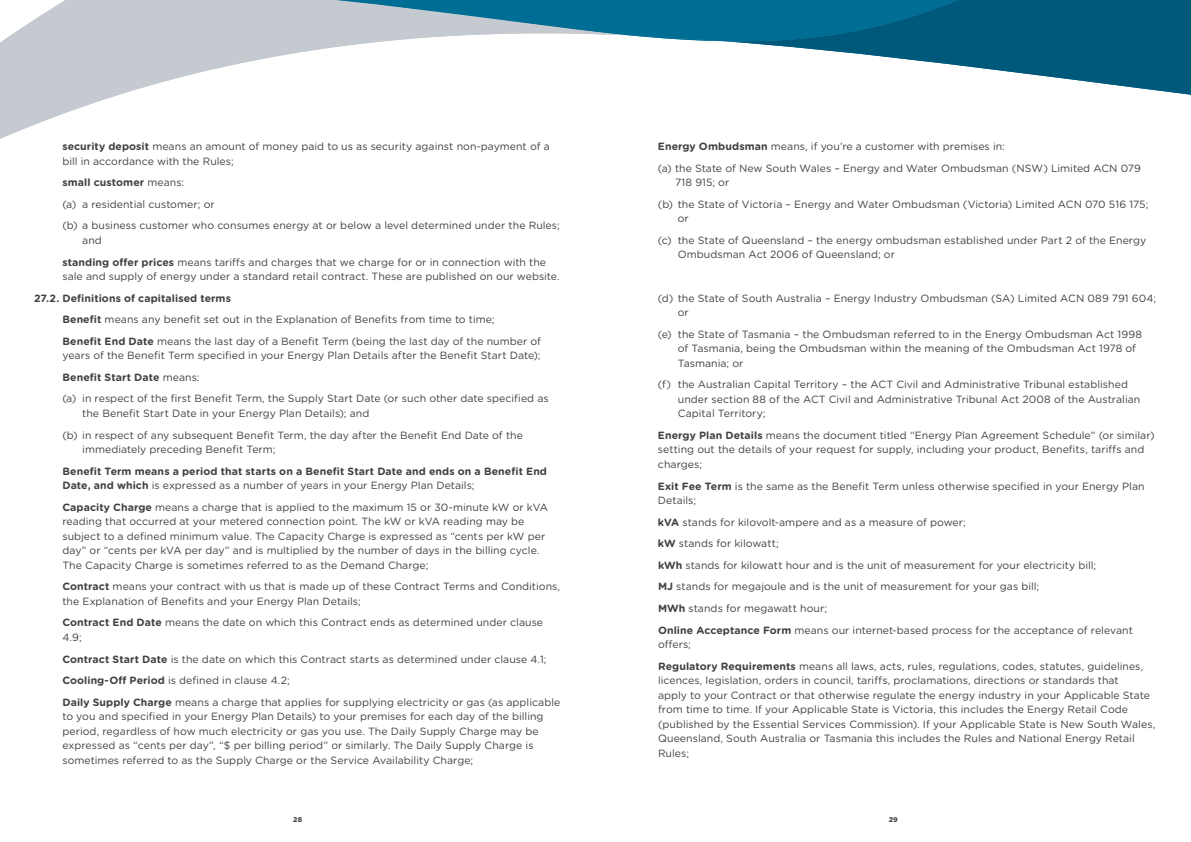
<style>
.page{position:relative;width:1191px;height:842px;background:#fff}
.page>*{position:absolute;margin:0;border:0;box-sizing:border-box;transform-origin:0 0}
.t1{font:10.5px/14.5px "Gotham Rounded";letter-spacing:.005em;color:#414042}
.t2{font:700 10.5px/14.5px "Gotham Rounded";letter-spacing:.01em;color:#414042}
.t3{font:900 7px "Gotham";color:#4d4d4f}
.s1{font-weight:700}
.s2{font-weight:400}
</style>
<div class="page">
<svg style="left:1047px;top:0;width:144px;height:95px;background:#196988"></svg>
<svg style="left:0;top:0;width:83px;height:139px;fill:#c4cacf"></svg>
<svg style="left:83px;top:42px;width:964px;height:65px"></svg>
<svg style="left:83px;top:0;width:964px;height:42px;background:#5a95ac"></svg>
<p class="t1" style="left:62px;top:139px;width:489px"><span class="s1">security deposit</span> means an amount of money paid to us as security against non-payment of a bill in accordance with the Rules;</p>
<p class="t1" style="left:62px;top:171px;width:499px;line-height:21.6px"><span class="s1">small customer</span> means:<br>(a) a residential customer; or<br>(b) a business customer who consumes energy at or below a level determined under the Rules;</p>
<p class="t1" style="left:62px;top:229px;width:485px;line-height:21.6px;text-indent:20px">and<br><span class="s1">standing offer prices</span> means tariffs and charges that we charge for or in connection with the</p>
<p class="t1" style="left:62px;top:269px;width:499px">sale and supply of energy under a standard retail contract. These are published on our website.</p>
<p class="t1" style="left:62px;top:287px;width:480px;line-height:21.6px;text-indent:-28px"><span class="s1">27.2. Definitions of capitalised terms<br>Benefit</span> means any benefit set out in the Explanation of Benefits from time to time;<br><span class="s1">Benefit End Date</span> means the last day of a Benefit Term (being the last day of the number of</p>
<p class="t1" style="left:62px;top:344px;width:488px;line-height:21.6px">years of the Benefit Term specified in your Energy Plan Details after the Benefit Start Date);<br><span class="s1">Benefit Start Date</span> means:<br>(a) in respect of the first Benefit Term, the Supply Start Date (or such other date specified as</p>
<p class="t1" style="left:62px;top:402px;width:462px;line-height:21.6px;text-indent:20px">the Benefit Start Date in your Energy Plan Details); and<br>(b) in respect of any subsequent Benefit Term, the day after the Benefit End Date of the</p>
<p class="t1" style="left:82px;top:442px;width:195px">immediately preceding Benefit Term;</p>
<p class="t2" style="left:62px;top:463px;width:486px">Benefit Term means a period that starts on a Benefit Start Date and ends on a Benefit End<br>Date, and which <span class="s2">is expressed as a number of years in your Energy Plan Details;</span></p>
<p class="t1" style="left:62px;top:499px;width:487px"><span class="s1">Capacity Charge</span> means a charge that is applied to the maximum 15 or 30-minute kW or kVA reading that occurred at your metered connection point. The kW or kVA reading may be subject to a defined minimum value. The Capacity Charge is expressed as “cents per kW per day” or “cents per kVA per day” and is multiplied by the number of days in the billing cycle.<br>The Capacity Charge is sometimes referred to as the Demand Charge;</p>
<p class="t1" style="left:62px;top:579px;width:499px"><span class="s1">Contract</span> means your contract with us that is made up of these Contract Terms and Conditions, the Explanation of Benefits and your Energy Plan Details;</p>
<p class="t1" style="left:62px;top:615px;width:482px"><span class="s1">Contract End Date</span> means the date on which this Contract ends as determined under clause<br>4.9;</p>
<p class="t1" style="left:62px;top:647px;width:499px;line-height:21.6px"><span class="s1">Contract Start Date</span> is the date on which this Contract starts as determined under clause 4.1;<br><span class="s1">Cooling-Off Period</span> is defined in clause 4.2;<br><span class="s1">Daily Supply Charge</span> means a charge that applies for supplying electricity or gas (as applicable</p>
<p class="t1" style="left:62px;top:709px;width:482px">to you and specified in your Energy Plan Details) to your premises for each day of the billing period, regardless of how much electricity or gas you use. The Daily Supply Charge may be expressed as “cents per day”, “$ per billing period” or similarly. The Daily Supply Charge is sometimes referred to as the Supply Charge or the Service Availability Charge;</p>
<p class="t1" style="left:658px;top:135px;width:484px;line-height:21.6px"><span class="s1">Energy Ombudsman</span> means, if you’re a customer with premises in:<br>(a) the State of New South Wales – Energy and Water Ombudsman (NSW) Limited ACN 079</p>
<p class="t1" style="left:658px;top:171px;width:492px;line-height:21.6px;text-indent:17px">718 915; or<br>(b) the State of Victoria – Energy and Water Ombudsman (Victoria) Limited ACN 070 516 175;</p>
<p class="t1" style="left:658px;top:207px;width:490px;line-height:21.6px;text-indent:20px">or<br>(c) the State of Queensland – the energy ombudsman established under Part 2 of the Energy</p>
<p class="t1" style="left:678px;top:247px;width:219px">Ombudsman Act 2006 of Queensland; or</p>
<p class="t1" style="left:678px;top:290px;width:480px;text-indent:-20px">(d) the State of South Australia – Energy Industry Ombudsman (SA) Limited ACN 089 791 604; or</p>
<p class="t1" style="left:678px;top:326px;width:466px;text-indent:-20px">(e) the State of Tasmania – the Ombudsman referred to in the Energy Ombudsman Act 1998 of Tasmania, being the Ombudsman within the meaning of the Ombudsman Act 1978 of<br>Tasmania; or</p>
<p class="t1" style="left:678px;top:377px;width:464px;text-indent:-20px">(f) the Australian Capital Territory – the ACT Civil and Administrative Tribunal established under section 88 of the ACT Civil and Administrative Tribunal Act 2008 of the Australian<br>Capital Territory;</p>
<p class="t1" style="left:658px;top:427px;width:498px"><span class="s1">Energy Plan Details</span> means the document titled “Energy Plan Agreement Schedule” (or similar) setting out the details of your request for supply, including your product, Benefits, tariffs and charges;</p>
<p class="t1" style="left:658px;top:478px;width:488px"><span class="s1">Exit Fee Term</span> is the same as the Benefit Term unless otherwise specified in your Energy Plan<br>Details;</p>
<p class="t1" style="left:658px;top:511px;width:476px;line-height:21.6px"><span class="s1">kVA</span> stands for kilovolt-ampere and as a measure of power;<br><span class="s1">kW</span> stands for kilowatt;<br><span class="s1">kWh</span> stands for kilowatt hour and is the unit of measurement for your electricity bill;<br><span class="s1">MJ</span> stands for megajoule and is the unit of measurement for your gas bill;<br><span class="s1">MWh</span> stands for megawatt hour;<br><span class="s1">Online Acceptance Form</span> means our internet-based process for the acceptance of relevant</p>
<p class="t1" style="left:658px;top:633px;width:487px;line-height:21.6px">offers;<br><span class="s1">Regulatory Requirements</span> means all laws, acts, rules, regulations, codes, statutes, guidelines,</p>
<p class="t1" style="left:658px;top:673px;width:499px">licences, legislation, orders in council, tariffs, proclamations, directions or standards that<br>apply to your Contract or that otherwise regulate the energy industry in your Applicable State from time to time. If your Applicable State is Victoria, this includes the Energy Retail Code (published by the Essential Services Commission). If your Applicable State is New South Wales, Queensland, South Australia or Tasmania this includes the Rules and National Energy Retail Rules;</p>
<p class="t3" style="left:293px;top:815px;width:10px">28</p>
<p class="t3" style="left:888px;top:815px;width:11px">29</p>
</div>
